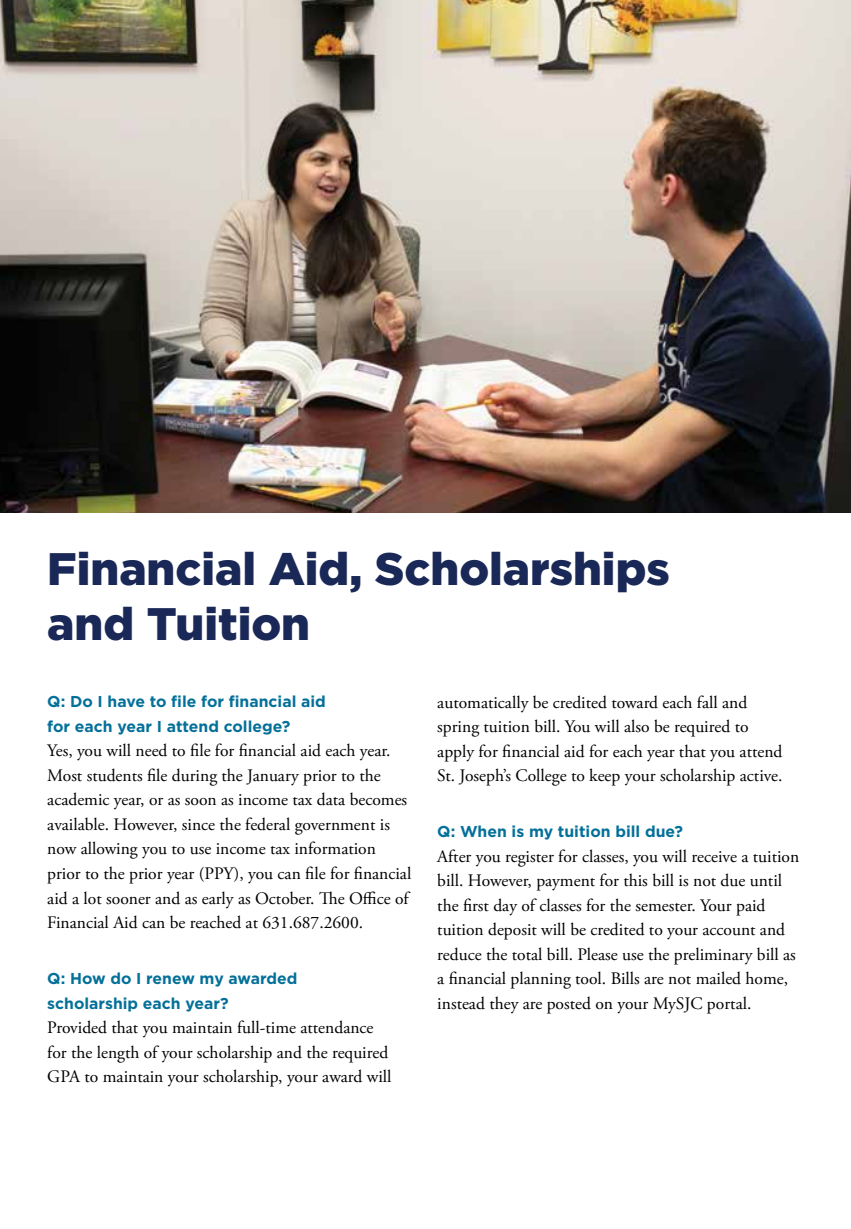
<style>
.page{position:relative;width:851px;height:1229px;background:#fff}
.page>*{position:absolute;margin:0;border:0;box-sizing:border-box;transform-origin:0 0}
.heading_H1{font:900 45.5px "Gotham";color:#1a2857}
.Body_copy{font:17.5px/24.5px "Adobe Garamond Pro";color:#000}
.Body_copy-2{font:700 15.75px/24.5px "Gotham";color:#047099}
</style>
<div class="page">
<img style="left:0;top:0;width:850px;height:512px">
<h1 class="heading_H1" style="left:47px;top:537px;width:624px">Financial Aid, Scholarships</h1>
<h1 class="heading_H1" style="left:47px;top:592px;width:264px">and Tuition</h1>
<p class="Body_copy-2" style="left:47px;top:689px;width:280px">Q: Do I have to file for financial aid for each year I attend college?</p>
<p class="Body_copy" style="left:47px;top:739px;width:365px">Yes, you will need to file for financial aid each year.<br>Most students file during the January prior to the academic year, or as soon as income tax data becomes available. However, since the federal government is now allowing you to use income tax information prior to the prior year (PPY), you can file for financial aid a lot sooner and as early as October. The Office of Financial Aid can be reached at 631.687.2600.</p>
<p class="Body_copy-2" style="left:47px;top:966px;width:252px">Q: How do I renew my awarded scholarship each year?</p>
<p class="Body_copy" style="left:47px;top:1015px;width:346px">Provided that you maintain full-time attendance for the length of your scholarship and the required<br>GPA to maintain your scholarship, your award will</p>
<p class="Body_copy" style="left:437px;top:690px;width:347px">automatically be credited toward each fall and spring tuition bill. You will also be required to apply for financial aid for each year that you attend St. Joseph’s College to keep your scholarship active.</p>
<p class="Body_copy-2" style="left:437px;top:819px;width:247px">Q: When is my tuition bill due?</p>
<p class="Body_copy" style="left:437px;top:844px;width:363px">After you register for classes, you will receive a tuition bill. However, payment for this bill is not due until the first day of classes for the semester. Your paid tuition deposit will be credited to your account and reduce the total bill. Please use the preliminary bill as a financial planning tool. Bills are not mailed home, instead they are posted on your MySJC portal.</p>
</div>
